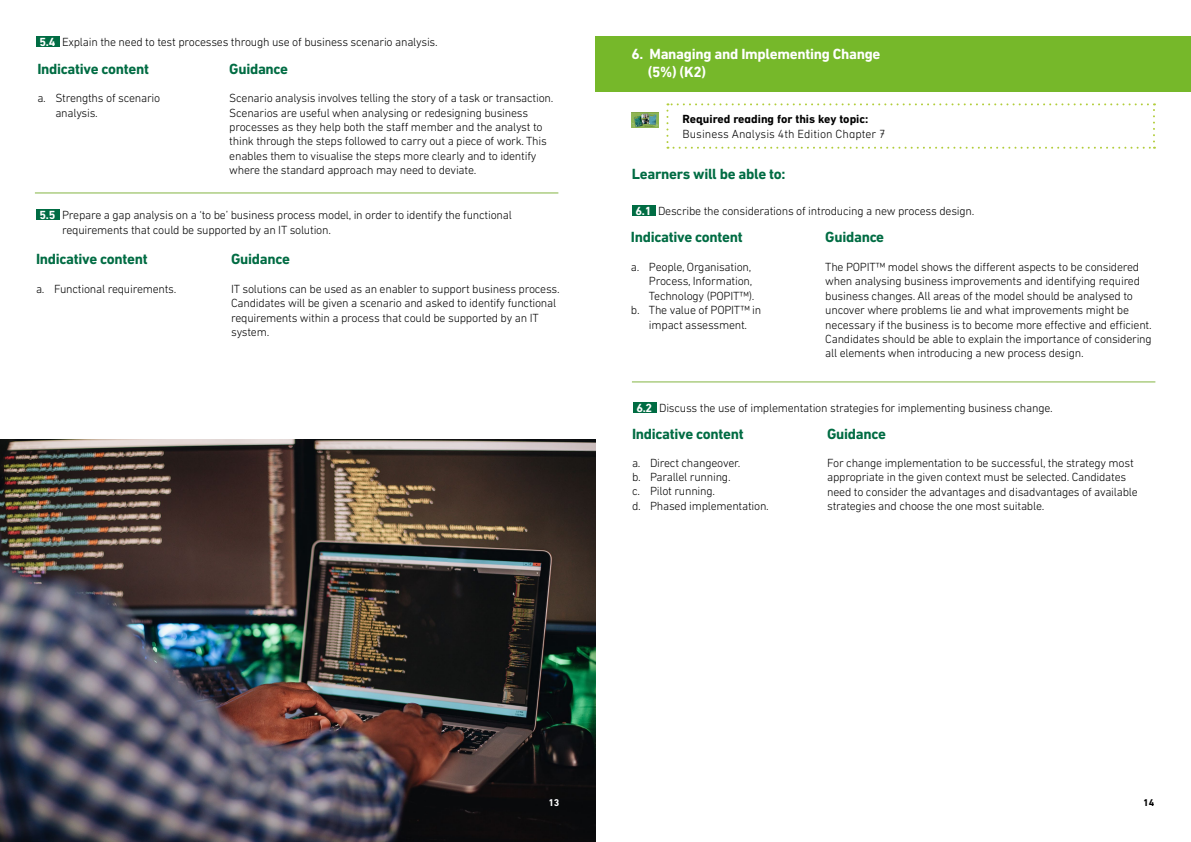
<style>
.page{position:relative;width:1191px;height:842px;background:#fff}
.page>*{position:absolute;margin:0;border:0;box-sizing:border-box;transform-origin:0 0}
.t1{font:700 15px "DIN Next LT Pro";letter-spacing:-.02em;color:#006c43}
.t2{font:700 15px/18px "DIN Next LT Pro";letter-spacing:-.02em;color:#fff}
.t3{font:300 12px/14.4px "DIN Next LT Pro";letter-spacing:-.02em;color:#000}
.t4{font:300 12px "DIN Next LT Pro";color:#000}
.t5{font:700 12px "DIN Next LT Pro";color:#000}
.t6{font:700 12px "DIN Next LT Pro";color:#fff}
.t7{font:700 10px "DIN Next LT Pro";color:#fff}
.t8{font:700 10px "DIN Next LT Pro";color:#000}
.s1{font-weight:700;color:#fff}
</style>
<div class="page">
<hr style="left:35px;top:192px;width:523px;height:1px;background:#84b443">
<div style="left:36px;top:36px;width:24px;height:11px;background:#006c43"></div>
<div style="left:36px;top:209px;width:24px;height:11px;background:#006c43"></div>
<div style="left:595px;top:36px;width:596px;height:56px;background:#76b82a"></div>
<hr style="left:632px;top:381px;width:523px;height:1px;background:#84b443">
<div style="left:632px;top:205px;width:23px;height:11px;background:#006c43"></div>
<div style="left:633px;top:402px;width:23px;height:11px;background:#006c43"></div>
<img style="left:0;top:439px;width:595px;height:403px">
<svg style="left:666px;top:103px;width:489px;height:46px"></svg>
<img style="left:631px;top:112px;width:27px;height:15px">
<p class="t3" style="left:39px;top:35px;width:400px"><span class="s1">5.4</span> Explain the need to test processes through use of business scenario analysis.</p>
<p class="t1" style="left:229px;top:60px;width:60px">Guidance</p>
<p class="t3" style="left:229px;top:91px;width:325px">Scenario analysis involves telling the story of a task or transaction.<br>Scenarios are useful when analysing or redesigning business processes as they help both the staff member and the analyst to think through the steps followed to carry out a piece of work. This enables them to visualise the steps more clearly and to identify where the standard approach may need to deviate.</p>
<p class="t3" style="left:62px;top:208px;width:451px">Prepare a gap analysis on a ‘to be’ business process model, in order to identify the functional requirements that could be supported by an IT solution.</p>
<p class="t1" style="left:36px;top:250px;width:113px">Indicative content</p>
<p class="t3" style="left:36px;top:281px;width:142px">a. Functional requirements.</p>
<p class="t1" style="left:37px;top:60px;width:113px">Indicative content</p>
<p class="t3" style="left:55px;top:91px;width:106px;text-indent:-18px">a. Strengths of scenario analysis.</p>
<p class="t6" style="left:39px;top:208px;width:17px">5.5</p>
<p class="t1" style="left:231px;top:250px;width:60px">Guidance</p>
<p class="t3" style="left:231px;top:281px;width:330px">IT solutions can be used as an enabler to support business process.<br>Candidates will be given a scenario and asked to identify functional requirements within a process that could be supported by an IT system.</p>
<p class="t2" style="left:647px;top:45px;width:234px;text-indent:-16px">6. Managing and Implementing Change (5%) (K2)</p>
<p class="t5" style="left:682px;top:112px;width:187px">Required reading for this key topic:</p>
<p class="t4" style="left:682px;top:127px;width:204px">Business Analysis 4th Edition Chapter 7</p>
<p class="t1" style="left:632px;top:165px;width:155px">Learners will be able to:</p>
<p class="t3" style="left:635px;top:203px;width:340px"><span class="s1">6.1</span> Describe the considerations of introducing a new process design.</p>
<p class="t1" style="left:631px;top:229px;width:113px">Indicative content</p>
<p class="t3" style="left:631px;top:259px;width:122px">a. People, Organisation,</p>
<p class="t3" style="left:649px;top:274px;width:105px">Process, Information,</p>
<p class="t3" style="left:649px;top:288px;width:107px">Technology (POPIT™).</p>
<p class="t3" style="left:631px;top:303px;width:132px">b. The value of POPIT™ in</p>
<p class="t3" style="left:649px;top:317px;width:100px">impact assessment.</p>
<p class="t1" style="left:825px;top:229px;width:60px">Guidance</p>
<p class="t3" style="left:825px;top:259px;width:328px">The POPIT™ model shows the different aspects to be considered when analysing business improvements and identifying required business changes. All areas of the model should be analysed to uncover where problems lie and what improvements might be necessary if the business is to become more effective and efficient.<br>Candidates should be able to explain the importance of considering all elements when introducing a new process design.</p>
<p class="t6" style="left:636px;top:401px;width:17px">6.2</p>
<p class="t3" style="left:659px;top:401px;width:395px">Discuss the use of implementation strategies for implementing business change.</p>
<p class="t1" style="left:632px;top:425px;width:113px">Indicative content</p>
<p class="t3" style="left:632px;top:455px;width:138px">a. Direct changeover.<br>b. Parallel running.<br>c. Pilot running.<br>d. Phased implementation.</p>
<p class="t1" style="left:827px;top:425px;width:60px">Guidance</p>
<p class="t3" style="left:827px;top:456px;width:312px">For change implementation to be successful, the strategy most appropriate in the given context must be selected. Candidates need to consider the advantages and disadvantages of available strategies and choose the one most suitable.</p>
<p class="t7" style="left:548px;top:797px;width:13px">13</p>
<p class="t8" style="left:1143px;top:797px;width:13px">14</p>
</div>
